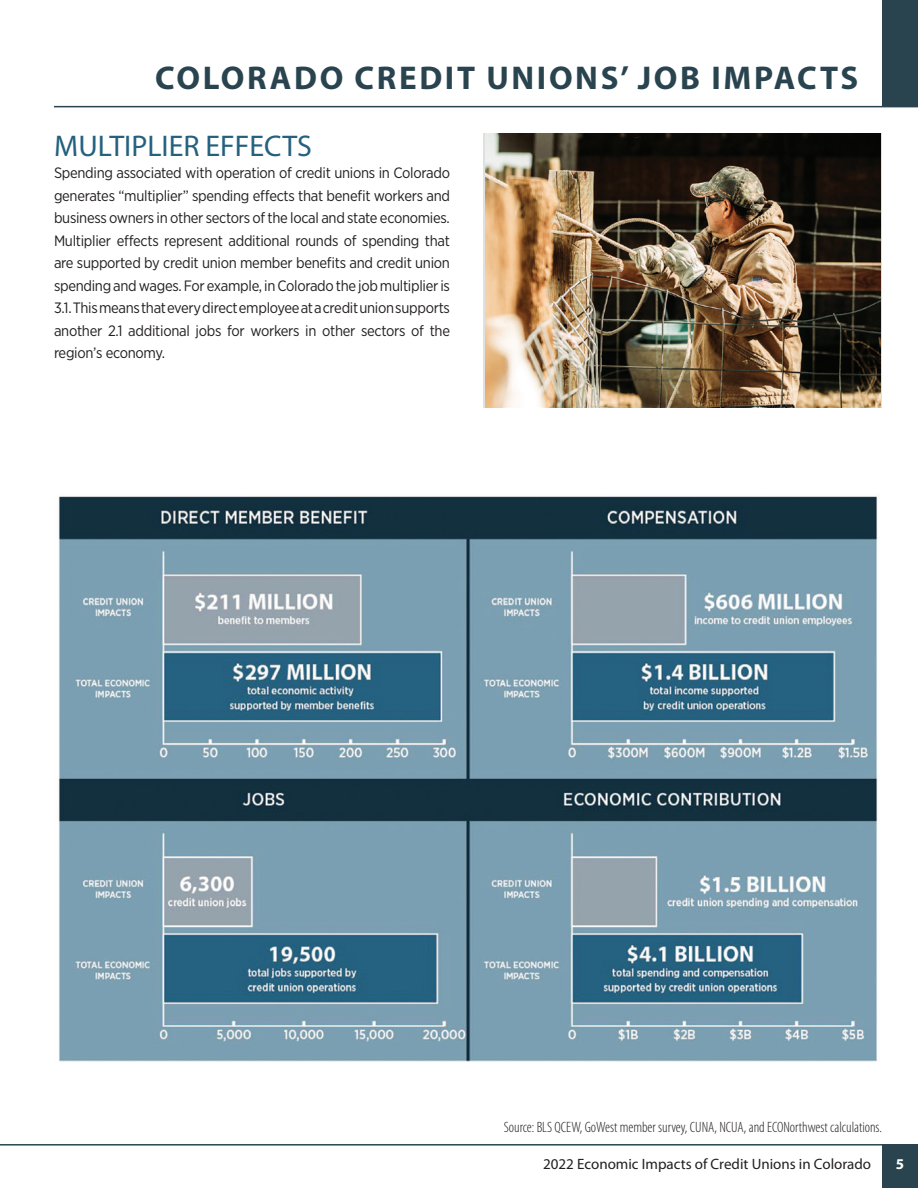
<style>
.page{position:relative;width:918px;height:1188px;background:#fff}
.page>*{position:absolute;margin:0;border:0;box-sizing:border-box;transform-origin:0 0}
.t1{font:700 33px "Myriad Pro";letter-spacing:.08em;color:#29444f}
.t2{font:30px "Myriad Pro";color:#25617f}
.t3{font:15px/22.5px "Gotham Narrow";letter-spacing:-.02em;color:#231f20;text-align:justify}
.t4{font:300 condensed 15px "Myriad Pro";color:#231f20}
.t5{font:15px "Myriad Pro";color:#231f20}
.t6{font:700 15px "Myriad Pro";color:#fff}
</style>
<div class="page">
<div style="left:882px;top:0;width:36px;height:106px;background:#29444f"></div>
<hr style="left:54px;top:106px;width:864px;height:1px;background:#29444f">
<hr style="left:0;top:1144px;width:901px;height:2px;background:#29444f">
<div style="left:882px;top:1144px;width:36px;height:44px;background:#29444f"></div>
<img style="left:58px;top:496px;width:821px;height:566px">
<img style="left:485px;top:133px;width:396px;height:275px">
<h1 class="t1" style="left:155px;top:56px;width:705px">COLORADO CREDIT UNIONS’ JOB IMPACTS</h1>
<h2 class="t2" style="left:54px;top:127px;width:259px">MULTIPLIER EFFECTS</h2>
<p class="t3" style="left:54px;top:161px;width:398px">Spending associated with operation of credit unions in Colorado generates “multiplier” spending effects that benefit workers and business owners in other sectors of the local and state economies.<br>Multiplier effects represent additional rounds of spending that are supported by credit union member benefits and credit union spending and wages. For example, in Colorado the job multiplier is 3.1. This means that every direct employee at a credit union supports another 2.1 additional jobs for workers in other sectors of the region’s economy.</p>
<p class="t4" style="left:504px;top:1118px;width:380px">Source: BLS QCEW, GoWest member survey, CUNA, NCUA, and ECONorthwest calculations.</p>
<p class="t5" style="left:543px;top:1155px;width:330px">2022 Economic Impacts of Credit Unions in Colorado</p>
<p class="t6" style="left:896px;top:1154px;width:10px">5</p>
</div>
